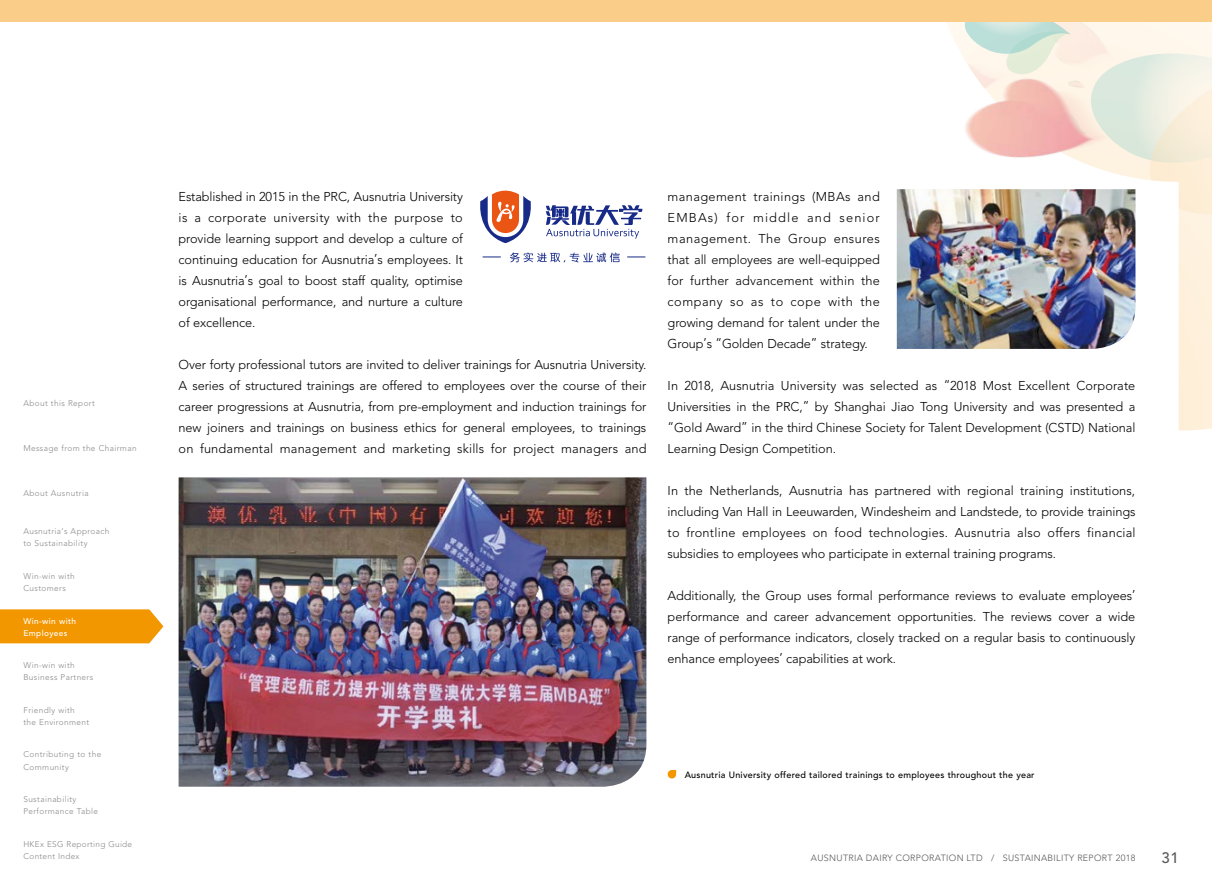
<style>
.page{position:relative;width:1212px;height:893px;background:#fff}
.page>*{position:absolute;margin:0;border:0;box-sizing:border-box;transform-origin:0 0}
.t1{font:500 15px "Avenir LT Std";color:#595757}
.t2{font:300 12.75px/21px "Avenir LT Std";letter-spacing:-.01em;color:#000;text-align:justify}
.t3{font:500 9.15px "Avenir LT Std";letter-spacing:.03em;color:#000}
.t4{font:300 9px "Avenir LT Std";letter-spacing:.035em;color:#595757}
.t5{font:300 8.25px/12px "Avenir LT Std";letter-spacing:.045em;color:#898989}
.t6{font:500 8.25px/12px "Avenir LT Std";letter-spacing:.05em;color:#fff}
</style>
<div class="page">
<div style="left:1178px;top:349px;width:34px;height:82px;background:#feefd9"></div>
<div style="left:0;top:0;width:1212px;height:21px;background:#facd89"></div>
<svg style="left:0;top:609px;width:163px;height:34px;background:#f39c0c"></svg>
<svg style="left:546px;top:205px;width:96px;height:34px"></svg>
<svg style="left:510px;top:252px;width:110px;height:10px"></svg>
<svg style="left:483px;top:257px;width:18px;height:1px"></svg>
<svg style="left:627px;top:257px;width:18px;height:1px"></svg>
<svg style="left:480px;top:190px;width:51px;height:53px"></svg>
<img style="left:179px;top:477px;width:467px;height:310px">
<svg style="left:897px;top:21px;width:315px;height:328px"></svg>
<img style="left:897px;top:189px;width:238px;height:160px">
<svg style="left:668px;top:770px;width:8px;height:8px"></svg>
<p class="t5" style="left:23px;top:397px;width:73px">About this Report</p>
<p class="t5" style="left:23px;top:442px;width:115px">Message from the Chairman</p>
<p class="t5" style="left:23px;top:487px;width:67px">About Ausnutria</p>
<p class="t5" style="left:23px;top:525px;width:87px">Ausnutria’s Approach to Sustainability</p>
<p class="t5" style="left:23px;top:570px;width:53px">Win-win with<br>Customers</p>
<p class="t6" style="left:23px;top:615px;width:54px">Win-win with<br>Employees</p>
<p class="t5" style="left:23px;top:659px;width:71px">Win-win with<br>Business Partners</p>
<p class="t5" style="left:23px;top:704px;width:67px">Friendly with the Environment</p>
<p class="t5" style="left:23px;top:749px;width:79px">Contributing to the<br>Community</p>
<p class="t5" style="left:23px;top:793px;width:76px">Sustainability<br>Performance Table</p>
<p class="t5" style="left:23px;top:838px;width:110px">HKEx ESG Reporting Guide<br>Content Index</p>
<p class="t2" style="left:179px;top:186px;width:286px">Established in 2015 in the PRC, Ausnutria University is a corporate university with the purpose to provide learning support and develop a culture of continuing education for Ausnutria’s employees. It is Ausnutria’s goal to boost staff quality, optimise organisational performance, and nurture a culture of excellence.</p>
<p class="t2" style="left:179px;top:354px;width:470px">Over forty professional tutors are invited to deliver trainings for Ausnutria University.<br>A series of structured trainings are offered to employees over the course of their career progressions at Ausnutria, from pre-employment and induction trainings for new joiners and trainings on business ethics for general employees, to trainings on fundamental management and marketing skills for project managers and</p>
<p class="t2" style="left:668px;top:186px;width:214px">management trainings (MBAs and EMBAs) for middle and senior management. The Group ensures that all employees are well-equipped for further advancement within the company so as to cope with the growing demand for talent under the Group’s “Golden Decade” strategy.</p>
<p class="t2" style="left:668px;top:375px;width:469px">In 2018, Ausnutria University was selected as “2018 Most Excellent Corporate Universities in the PRC,” by Shanghai Jiao Tong University and was presented a “Gold Award” in the third Chinese Society for Talent Development (CSTD) National Learning Design Competition.</p>
<p class="t2" style="left:668px;top:480px;width:469px">In the Netherlands, Ausnutria has partnered with regional training institutions, including Van Hall in Leeuwarden, Windesheim and Landstede, to provide trainings to frontline employees on food technologies. Ausnutria also offers financial subsidies to employees who participate in external training programs.</p>
<p class="t2" style="left:668px;top:585px;width:469px">Additionally, the Group uses formal performance reviews to evaluate employees’ performance and career advancement opportunities. The reviews cover a wide range of performance indicators, closely tracked on a regular basis to continuously enhance employees’ capabilities at work.</p>
<p class="t3" style="left:685px;top:770px;width:351px">Ausnutria University offered tailored trainings to employees throughout the year</p>
<p class="t4" style="left:811px;top:852px;width:326px">AUSNUTRIA DAIRY CORPORATION LTD / SUSTAINABILITY REPORT 2018</p>
<p class="t1" style="left:1161px;top:849px;width:19px">31</p>
</div>
